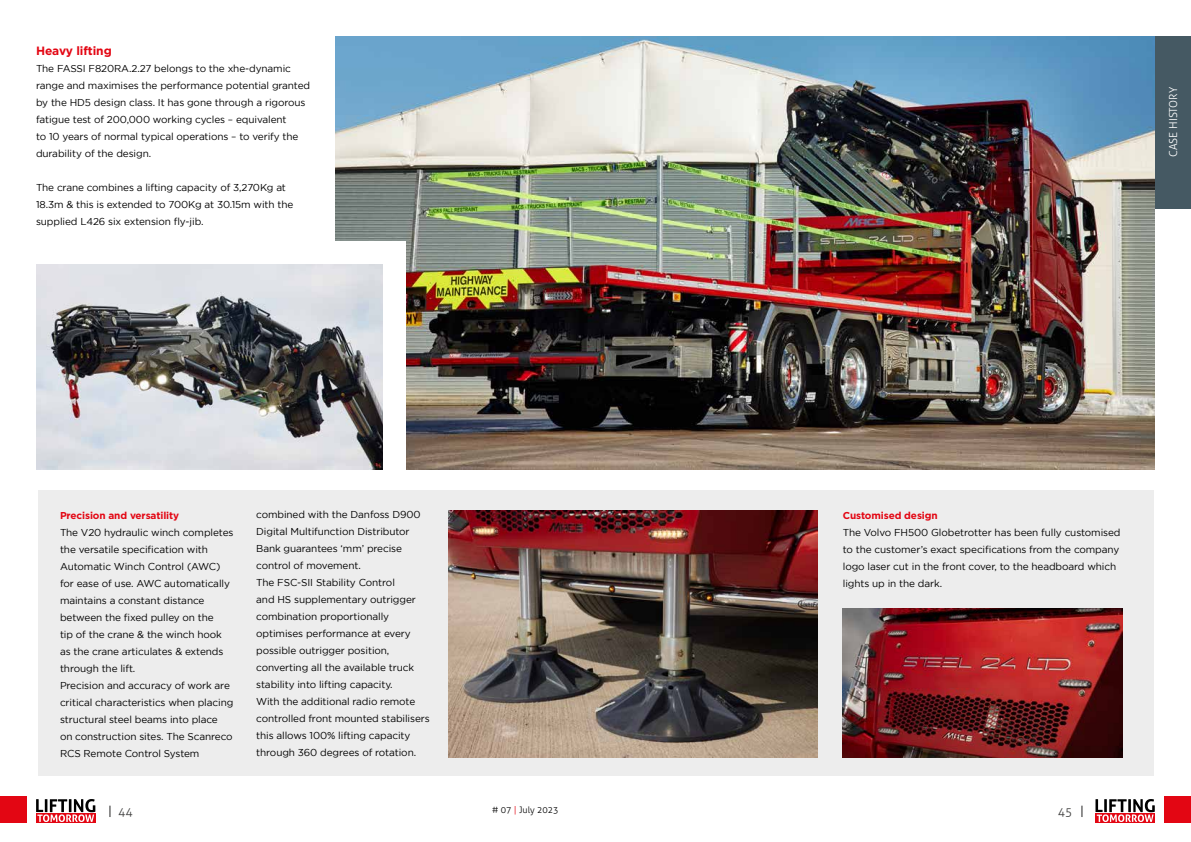
<style>
.page{position:relative;width:1191px;height:842px;background:#fff}
.page>*{position:absolute;margin:0;border:0;box-sizing:border-box;transform-origin:0 0}
.t1{font:700 12px "Gotham";letter-spacing:-.01em;color:#e30613}
.t2{font:300 12px "Aller";color:#3c3c3b}
.t3{font:300 11px "Aller";color:#fff}
.t4{font:10px/17px "Gotham";letter-spacing:-.01em;color:#000}
.t5{font:700 10px "Gotham";letter-spacing:-.01em;color:#e30613}
.t6{font:300 9px "Aller";color:#000}
.s1{color:#000}
.s2{color:#e30613}
</style>
<div class="page">
<div style="left:36px;top:813px;width:60px;height:10px;background:#e30613"></div>
<svg style="left:36px;top:799px;width:59px;height:23px"></svg>
<div style="left:1095px;top:813px;width:60px;height:10px;background:#e30613"></div>
<svg style="left:1095px;top:799px;width:59px;height:23px"></svg>
<div style="left:1164px;top:797px;width:27px;height:26px;background:#e30613"></div>
<div style="left:0;top:797px;width:26px;height:26px;background:#e30613"></div>
<div style="left:1155px;top:36px;width:36px;height:172px;background:#455963"></div>
<img style="left:335px;top:36px;width:820px;height:433px">
<div style="left:38px;top:490px;width:1115px;height:286px;background:#ededed"></div>
<img style="left:448px;top:511px;width:369px;height:246px">
<img style="left:842px;top:608px;width:280px;height:149px">
<div style="left:38px;top:241px;width:367px;height:233px;background:#fff"></div>
<img style="left:36px;top:265px;width:347px;height:204px">
<p class="t1" style="left:36px;top:42px;width:77px">Heavy lifting</p>
<p class="t4" style="left:36px;top:59px;width:276px">The FASSI F820RA.2.27 belongs to the xhe-dynamic range and maximises the performance potential granted by the HD5 design class. It has gone through a rigorous fatigue test of 200,000 working cycles – equivalent<br>to 10 years of normal typical operations – to verify the durability of the design.</p>
<p class="t4" style="left:36px;top:178px;width:259px">The crane combines a lifting capacity of 3,270Kg at<br>18.3m &amp; this is extended to 700Kg at 30.15m with the supplied L426 six extension fly-jib.</p>
<p class="t3" style="left:1166px;top:157px;width:72px;rotate:-90deg">CASE HISTORY</p>
<p class="t5" style="left:60px;top:509px;width:121px">Precision and versatility</p>
<p class="t4" style="left:60px;top:524px;width:175px">The V20 hydraulic winch completes the versatile specification with<br>Automatic Winch Control (AWC) for ease of use. AWC automatically maintains a constant distance between the fixed pulley on the<br>tip of the crane &amp; the winch hook as the crane articulates &amp; extends through the lift.<br>Precision and accuracy of work are critical characteristics when placing structural steel beams into place<br>on construction sites. The Scanreco<br>RCS Remote Control System</p>
<p class="t4" style="left:256px;top:506px;width:175px">combined with the Danfoss D900<br>Digital Multifunction Distributor<br>Bank guarantees ‘mm’ precise control of movement.<br>The FSC-SII Stability Control<br>and HS supplementary outrigger combination proportionally optimises performance at every possible outrigger position, converting all the available truck stability into lifting capacity.<br>With the additional radio remote controlled front mounted stabilisers this allows 100% lifting capacity through 360 degrees of rotation.</p>
<p class="t5" style="left:842px;top:509px;width:96px">Customised design</p>
<p class="t4" style="left:842px;top:524px;width:279px">The Volvo FH500 Globetrotter has been fully customised to the customer’s exact specifications from the company logo laser cut in the front cover, to the headboard which lights up in the dark.</p>
<p class="t2" style="left:108px;top:804px;width:26px"><span class="s1">|</span> 44</p>
<p class="t6" style="left:492px;top:804px;width:68px"># 07 <span class="s2">|</span> July 2023</p>
<p class="t2" style="left:1057px;top:804px;width:28px">45 <span class="s1">|</span></p>
</div>
